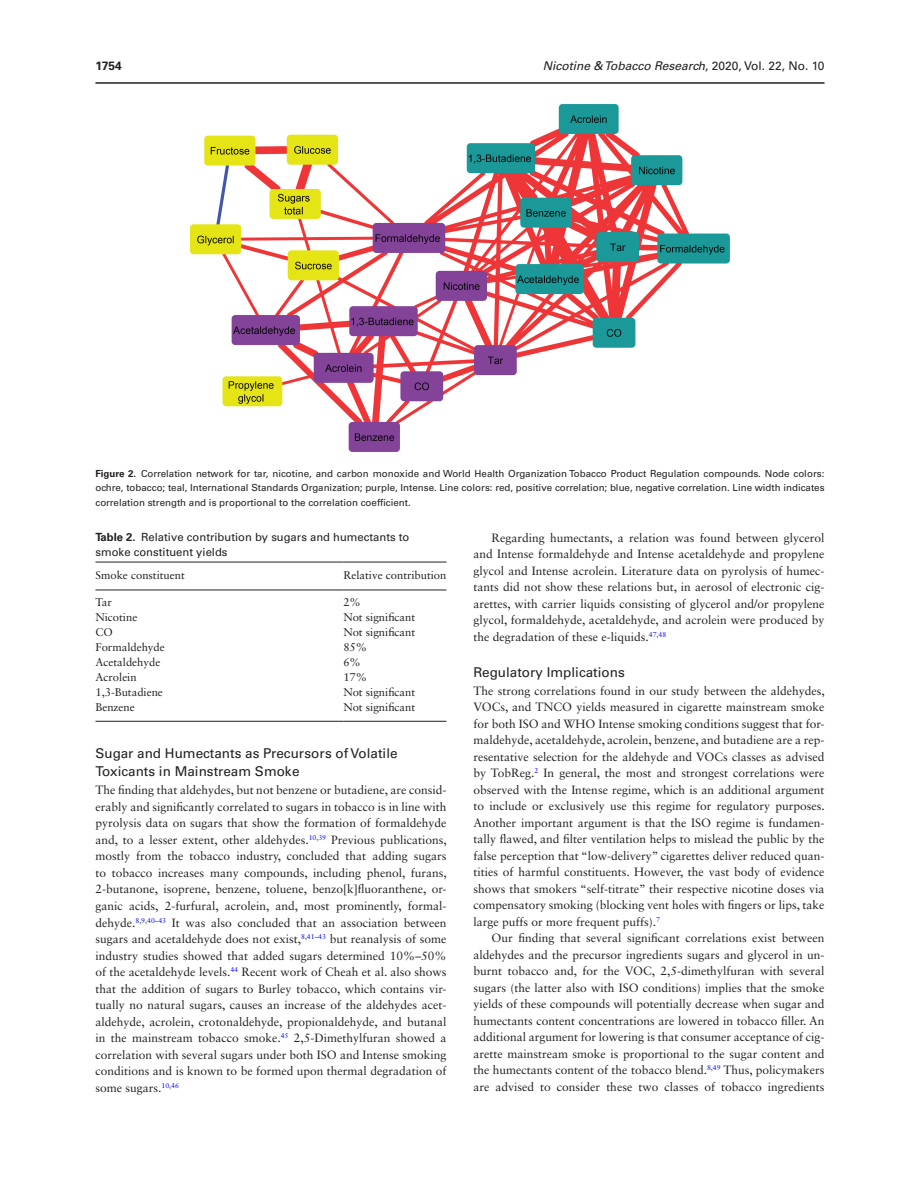
<style>
.page{position:relative;width:920px;height:1201px;background:#fff}
.page>*{position:absolute;margin:0;border:0;box-sizing:border-box;transform-origin:0 0}
.t1{font:13.5px/18px "Univers LT Std";color:#231f20}
.t2{font:12px/16.5px "Sabon LT Std";color:#231f20;text-align:justify}
.t3{font:italic 12px "Univers LT Std";color:#231f20}
.t4{font:700 12px "Univers LT Std";color:#231f20}
.t5{font:11.25px "Sabon LT Std";color:#231f20}
.t6{font:11.25px/15px "Univers LT Std";color:#231f20}
.t7{font:9.75px/14.2px "Univers LT Std";color:#231f20;text-align:justify}
.s1{font-style:normal}
.s2{font-weight:700}
</style>
<div class="page">
<hr style="left:95px;top:82px;width:729px;height:2px;background:#231f20">
<img style="left:189px;top:104px;width:541px;height:348px">
<hr style="left:95px;top:561px;width:248px;height:1px;background:#231f20">
<hr style="left:95px;top:589px;width:248px;height:1px;background:#231f20">
<hr style="left:343px;top:561px;width:103px;height:1px;background:#231f20">
<hr style="left:343px;top:589px;width:103px;height:1px;background:#231f20">
<hr style="left:95px;top:721px;width:248px;height:1px;background:#231f20">
<hr style="left:343px;top:721px;width:103px;height:1px;background:#231f20">
<p class="t4" style="left:95px;top:59px;width:28px">1754</p>
<p class="t3" style="left:543px;top:59px;width:283px">Nicotine &amp; Tobacco Research<span class="s1">, 2020, Vol. 22, No. 10</span></p>
<p class="t7" style="left:95px;top:466px;width:731px"><span class="s2">Figure 2.</span> Correlation network for tar, nicotine, and carbon monoxide and World Health Organization Tobacco Product Regulation compounds. Node colors: ochre, tobacco; teal, International Standards Organization; purple, Intense. Line colors: red, positive correlation; blue, negative correlation. Line width indicates correlation strength and is proportional to the correlation coefficient.</p>
<p class="t6" style="left:95px;top:529px;width:315px"><span class="s2">Table 2.</span> Relative contribution by sugars and humectants to smoke constituent yields</p>
<p class="t5" style="left:95px;top:569px;width:91px">Smoke constituent</p>
<p class="t5" style="left:343px;top:569px;width:105px">Relative contribution</p>
<p class="t5" style="left:95px;top:595px;width:18px">Tar</p>
<p class="t5" style="left:343px;top:595px;width:19px">2%</p>
<p class="t5" style="left:95px;top:610px;width:43px">Nicotine</p>
<p class="t5" style="left:343px;top:610px;width:73px">Not significant</p>
<p class="t5" style="left:95px;top:625px;width:19px">CO</p>
<p class="t5" style="left:343px;top:625px;width:73px">Not significant</p>
<p class="t5" style="left:95px;top:640px;width:71px">Formaldehyde</p>
<p class="t5" style="left:343px;top:640px;width:25px">85%</p>
<p class="t5" style="left:95px;top:655px;width:66px">Acetaldehyde</p>
<p class="t5" style="left:343px;top:655px;width:19px">6%</p>
<p class="t5" style="left:95px;top:670px;width:43px">Acrolein</p>
<p class="t5" style="left:343px;top:670px;width:25px">17%</p>
<p class="t5" style="left:95px;top:685px;width:69px">1,3-Butadiene</p>
<p class="t5" style="left:343px;top:685px;width:73px">Not significant</p>
<p class="t5" style="left:95px;top:700px;width:41px">Benzene</p>
<p class="t5" style="left:343px;top:700px;width:73px">Not significant</p>
<p class="t2" style="left:473px;top:529px;width:353px;text-indent:18px">Regarding humectants, a relation was found between glycerol and Intense formaldehyde and Intense acetaldehyde and propylene glycol and Intense acrolein. Literature data on pyrolysis of humec&shy;tants did not show these relations but, in aerosol of electronic cig&shy;arettes, with carrier liquids consisting of glycerol and/or propylene glycol, formaldehyde, acetaldehyde, and acrolein were produced by the degradation of these e-liquids.<sup>47</sup><sup>,</sup><sup>48</sup></p>
<p class="t1" style="left:473px;top:663px;width:153px">Regulatory Implications</p>
<p class="t2" style="left:473px;top:682px;width:353px">The strong correlations found in our study between the aldehydes, VOCs, and TNCO yields measured in cigarette mainstream smoke for both ISO and WHO Intense smoking conditions suggest that for&shy;maldehyde, acetaldehyde, acrolein, benzene, and butadiene are a rep&shy;resentative selection for the aldehyde and VOCs classes as advised by TobReg.<sup>2</sup> In general, the most and strongest correlations were observed with the Intense regime, which is an additional argument to include or exclusively use this regime for regulatory purposes.<br>Another important argument is that the ISO regime is fundamen&shy;tally flawed, and filter ventilation helps to mislead the public by the false perception that “low-delivery” cigarettes deliver reduced quan&shy;tities of harmful constituents. However, the vast body of evidence shows that smokers “self-titrate” their respective nicotine doses via compensatory smoking (blocking vent holes with fingers or lips, take large puffs or more frequent puffs).<sup>7</sup></p>
<p class="t2" style="left:473px;top:929px;width:353px;text-indent:18px">Our finding that several significant correlations exist between aldehydes and the precursor ingredients sugars and glycerol in un&shy;burnt tobacco and, for the VOC, 2,5-dimethylfuran with several sugars (the latter also with ISO conditions) implies that the smoke yields of these compounds will potentially decrease when sugar and humectants content concentrations are lowered in tobacco filler. An additional argument for lowering is that consumer acceptance of cig&shy;arette mainstream smoke is proportional to the sugar content and the humectants content of the tobacco blend.<sup>8</sup><sup>,</sup><sup>49</sup> Thus, policymakers are advised to consider these two classes of tobacco ingredients</p>
<p class="t1" style="left:95px;top:744px;width:304px">Sugar and Humectants as Precursors of Volatile<br>Toxicants in Mainstream Smoke</p>
<p class="t2" style="left:95px;top:782px;width:353px">The finding that aldehydes, but not benzene or butadiene, are consid&shy;erably and significantly correlated to sugars in tobacco is in line with pyrolysis data on sugars that show the formation of formaldehyde and, to a lesser extent, other aldehydes.<sup>10</sup><sup>,</sup><sup>39</sup> Previous publications, mostly from the tobacco industry, concluded that adding sugars to tobacco increases many compounds, including phenol, furans, 2-butanone, isoprene, benzene, toluene, benzo[k]fluoranthene, or&shy;ganic acids, 2-furfural, acrolein, and, most prominently, formal&shy;dehyde.<sup>8</sup><sup>,</sup><sup>9</sup><sup>,</sup><sup>40–43</sup> It was also concluded that an association between sugars and acetaldehyde does not exist,<sup>8</sup><sup>,</sup><sup>41–43</sup> but reanalysis of some industry studies showed that added sugars determined 10%–50% of the acetaldehyde levels.<sup>44</sup> Recent work of Cheah et al. also shows that the addition of sugars to Burley tobacco, which contains vir&shy;tually no natural sugars, causes an increase of the aldehydes acet&shy;aldehyde, acrolein, crotonaldehyde, propionaldehyde, and butanal in the mainstream tobacco smoke.<sup>45</sup> 2,5-Dimethylfuran showed a correlation with several sugars under both ISO and Intense smoking conditions and is known to be formed upon thermal degradation of some sugars.<sup>10</sup><sup>,</sup><sup>46</sup></p>
</div>
